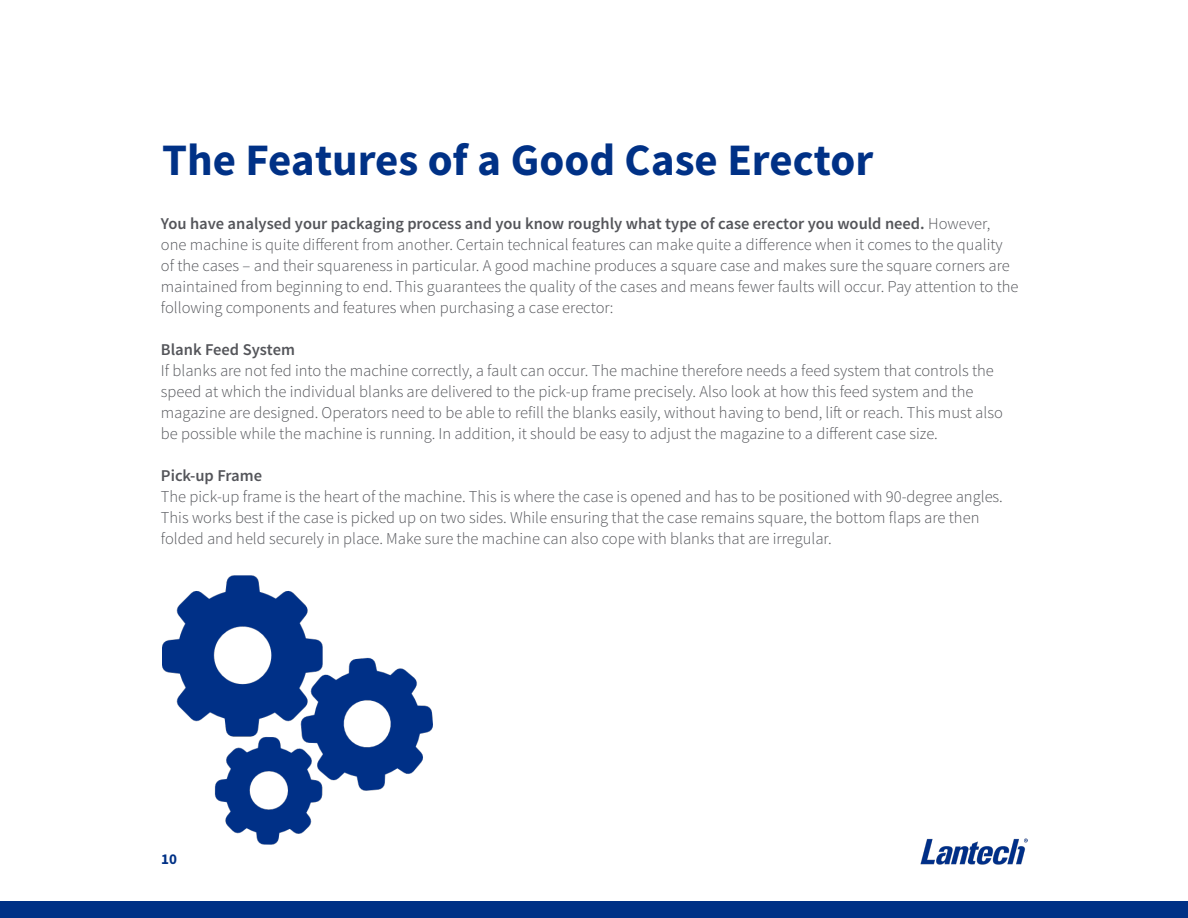
<style>
.page{position:relative;width:1188px;height:918px;background:#fff}
.page>*{position:absolute;margin:0;border:0;box-sizing:border-box;transform-origin:0 0}
.t1{font:700 45px "Source Sans Pro";color:#003186}
.t2{font:300 16.5px/21px "Source Sans Pro";color:#54555a}
.t3{font:600 16.5px "Source Sans Pro";color:#54555a}
.t4{font:700 15px "Source Sans Pro";color:#003186}
.s1{font-weight:600}
</style>
<div class="page">
<img style="left:920px;top:839px;width:107px;height:26px">
<div style="left:0;top:902px;width:1188px;height:16px;background:#003186"></div>
<img style="left:162px;top:575px;width:270px;height:270px">
<p class="t1" style="left:162px;top:131px;width:713px">The Features of a Good Case Erector</p>
<p class="t2" style="left:161px;top:213px;width:859px"><span class="s1">You have analysed your packaging process and you know roughly what type of case erector you would need.</span> However, one machine is quite different from another. Certain technical features can make quite a difference when it comes to the quality of the cases – and their squareness in particular. A good machine produces a square case and makes sure the square corners are maintained from beginning to end. This guarantees the quality of the cases and means fewer faults will occur. Pay attention to the following components and features when purchasing a case erector:</p>
<p class="t3" style="left:161px;top:339px;width:136px">Blank Feed System</p>
<p class="t2" style="left:161px;top:360px;width:843px">If blanks are not fed into the machine correctly, a fault can occur. The machine therefore needs a feed system that controls the speed at which the individual blanks are delivered to the pick-up frame precisely. Also look at how this feed system and the magazine are designed. Operators need to be able to refill the blanks easily, without having to bend, lift or reach. This must also be possible while the machine is running. In addition, it should be easy to adjust the magazine to a different case size.</p>
<p class="t3" style="left:161px;top:465px;width:103px">Pick-up Frame</p>
<p class="t2" style="left:161px;top:486px;width:844px">The pick-up frame is the heart of the machine. This is where the case is opened and has to be positioned with 90-degree angles.<br>This works best if the case is picked up on two sides. While ensuring that the case remains square, the bottom flaps are then folded and held securely in place. Make sure the machine can also cope with blanks that are irregular.</p>
<p class="t4" style="left:161px;top:850px;width:17px">10</p>
</div>
